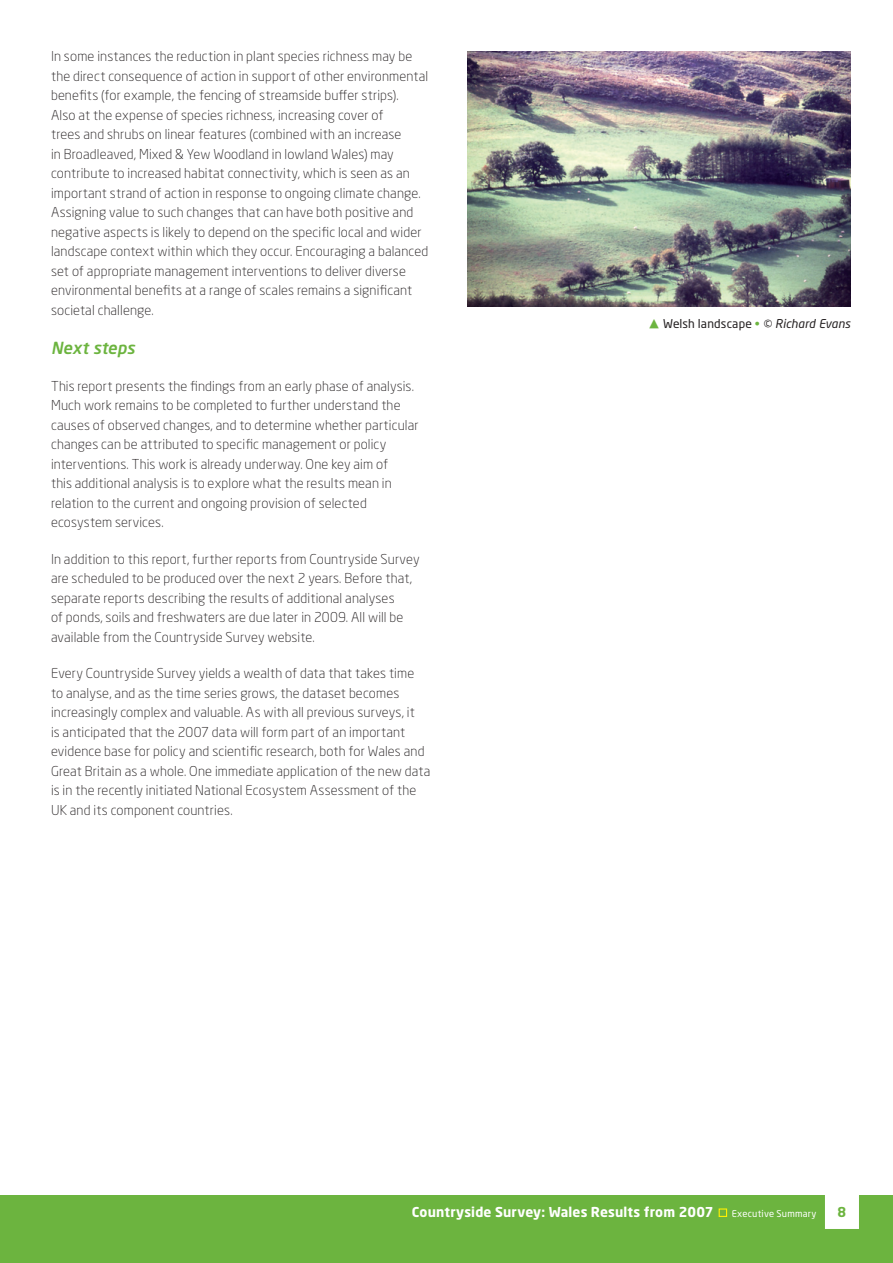
<style>
.page{position:relative;width:893px;height:1263px;background:#fff}
.page>*{position:absolute;margin:0;border:0;box-sizing:border-box;transform-origin:0 0}
.t1{font:italic 500 16.5px "Neo Sans Std";color:#6cb43f}
.t2{font:300 13.5px/19.5px "Neo Sans Std";letter-spacing:.01em;color:#231f20}
.t3{font:700 13.5px "Neo Sans Std";letter-spacing:.01em;color:#fff}
.t4{font:700 13.5px "Neo Sans Std";color:#6cb43f}
.t5{font:12px "Neo Sans Std";letter-spacing:.015em;color:#231f20}
.t6{font:9.3px "Neo Sans Std";letter-spacing:.025em;color:#fff}
.s1{font-family:"European Pi Four";color:#6cb43f}
.s2{color:#6cb43f}
.s3{font-style:italic}
</style>
<div class="page">
<div style="left:0;top:1195px;width:893px;height:68px;background:#6cb43f"></div>
<div style="left:719px;top:1208px;width:8px;height:9px;border:1px solid #fff101"></div>
<div style="left:826px;top:1192px;width:32px;height:36px;background:#fff"></div>
<div style="left:825px;top:1191px;width:34px;height:38px;border:2px solid #fff"></div>
<img style="left:468px;top:51px;width:382px;height:255px">
<p class="t2" style="left:51px;top:48px;width:379px">In some instances the reduction in plant species richness may be the direct consequence of action in support of other environmental benefits (for example, the fencing of streamside buffer strips).<br>Also at the expense of species richness, increasing cover of<br>trees and shrubs on linear features (combined with an increase<br>in Broadleaved, Mixed &amp; Yew Woodland in lowland Wales) may contribute to increased habitat connectivity, which is seen as an important strand of action in response to ongoing climate change.<br>Assigning value to such changes that can have both positive and negative aspects is likely to depend on the specific local and wider landscape context within which they occur. Encouraging a balanced set of appropriate management interventions to deliver diverse environmental benefits at a range of scales remains a significant societal challenge.</p>
<p class="t1" style="left:51px;top:339px;width:85px">Next steps</p>
<p class="t2" style="left:51px;top:378px;width:369px">This report presents the findings from an early phase of analysis.<br>Much work remains to be completed to further understand the causes of observed changes, and to determine whether particular changes can be attributed to specific management or policy interventions. This work is already underway. One key aim of<br>this additional analysis is to explore what the results mean in relation to the current and ongoing provision of selected ecosystem services.</p>
<p class="t2" style="left:51px;top:551px;width:370px">In addition to this report, further reports from Countryside Survey are scheduled to be produced over the next 2 years. Before that, separate reports describing the results of additional analyses<br>of ponds, soils and freshwaters are due later in 2009. All will be available from the Countryside Survey website.</p>
<p class="t2" style="left:51px;top:665px;width:381px">Every Countryside Survey yields a wealth of data that takes time<br>to analyse, and as the time series grows, the dataset becomes increasingly complex and valuable. As with all previous surveys, it<br>is anticipated that the 2007 data will form part of an important evidence base for policy and scientific research, both for Wales and Great Britain as a whole. One immediate application of the new data is in the recently initiated National Ecosystem Assessment of the UK and its component countries.</p>
<p class="t5" style="left:648px;top:317px;width:204px"><span class="s1">-</span> Welsh landscape <span class="s2">•</span> <span class="s3">© Richard Evans</span></p>
<p class="t3" style="left:412px;top:1204px;width:303px">Countryside Survey: Wales Results from 2007</p>
<p class="t6" style="left:732px;top:1208px;width:86px">Executive Summary</p>
<p class="t4" style="left:838px;top:1204px;width:10px">8</p>
</div>
